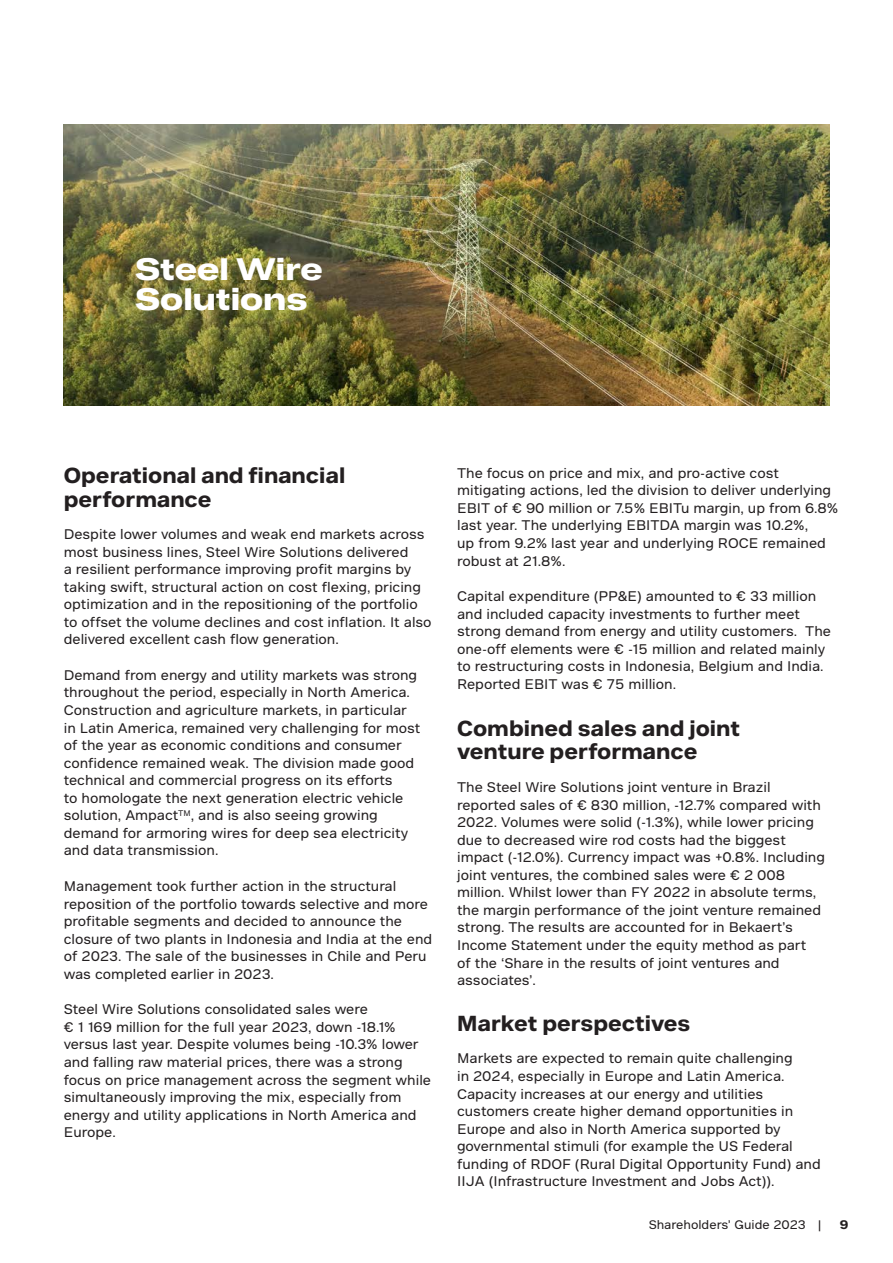
<style>
.page{position:relative;width:893px;height:1263px;background:#fff}
.page>*{position:absolute;margin:0;border:0;box-sizing:border-box;transform-origin:0 0}
.Heading3{font:700 30px "Bekaert Headline";color:#fff}
.Heading4{font:700 21px/23.1px "Bekaert Text";color:#231f20}
.Bodytext{font:13.5px/17.5px "Bekaert Text";color:#231f20}
.t1{font:12px "Bekaert Text";color:#231f20}
.t2{font:700 12px "Bekaert Text";color:#231f20}
</style>
<div class="page">
<img style="left:64px;top:124px;width:765px;height:281px">
<p class="Heading3" style="left:135px;top:249px;width:189px">Steel Wire</p>
<p class="Heading3" style="left:135px;top:279px;width:174px">Solutions</p>
<p class="Heading4" style="left:64px;top:465px;width:283px">Operational and financial performance</p>
<p class="Bodytext" style="left:64px;top:525px;width:369px">Despite lower volumes and weak end markets across most business lines, Steel Wire Solutions delivered<br>a resilient performance improving profit margins by taking swift, structural action on cost flexing, pricing optimization and in the repositioning of the portfolio to offset the volume declines and cost inflation. It also delivered excellent cash flow generation.</p>
<p class="Bodytext" style="left:64px;top:666px;width:358px">Demand from energy and utility markets was strong throughout the period, especially in North America.<br>Construction and agriculture markets, in particular in Latin America, remained very challenging for most of the year as economic conditions and consumer confidence remained weak. The division made good technical and commercial progress on its efforts<br>to homologate the next generation electric vehicle solution, Ampact<sup>TM</sup>, and is also seeing growing demand for armoring wires for deep sea electricity and data transmission.</p>
<p class="Bodytext" style="left:64px;top:877px;width:370px">Management took further action in the structural reposition of the portfolio towards selective and more profitable segments and decided to announce the closure of two plants in Indonesia and India at the end of 2023. The sale of the businesses in Chile and Peru was completed earlier in 2023.</p>
<p class="Bodytext" style="left:64px;top:1001px;width:369px">Steel Wire Solutions consolidated sales were<br>€ 1 169 million for the full year 2023, down -18.1% versus last year. Despite volumes being -10.3% lower and falling raw material prices, there was a strong focus on price management across the segment while simultaneously improving the mix, especially from energy and utility applications in North America and Europe.</p>
<p class="Bodytext" style="left:457px;top:464px;width:383px">The focus on price and mix, and pro-active cost mitigating actions, led the division to deliver underlying EBIT of € 90 million or 7.5% EBITu margin, up from 6.8% last year. The underlying EBITDA margin was 10.2%,<br>up from 9.2% last year and underlying ROCE remained robust at 21.8%.</p>
<p class="Bodytext" style="left:457px;top:587px;width:375px">Capital expenditure (PP&amp;E) amounted to € 33 million and included capacity investments to further meet strong demand from energy and utility customers. The one-off elements were € -15 million and related mainly to restructuring costs in Indonesia, Belgium and India.<br>Reported EBIT was € 75 million.</p>
<p class="Heading4" style="left:457px;top:718px;width:284px">Combined sales and joint venture performance</p>
<p class="Bodytext" style="left:457px;top:778px;width:369px">The Steel Wire Solutions joint venture in Brazil reported sales of € 830 million, -12.7% compared with 2022. Volumes were solid (-1.3%), while lower pricing due to decreased wire rod costs had the biggest impact (-12.0%). Currency impact was +0.8%. Including joint ventures, the combined sales were € 2 008 million. Whilst lower than FY 2022 in absolute terms, the margin performance of the joint venture remained strong. The results are accounted for in Bekaert’s Income Statement under the equity method as part<br>of the ‘Share in the results of joint ventures and associates’.</p>
<p class="Heading4" style="left:457px;top:1012px;width:235px">Market perspectives</p>
<p class="Bodytext" style="left:457px;top:1050px;width:365px">Markets are expected to remain quite challenging<br>in 2024, especially in Europe and Latin America.<br>Capacity increases at our energy and utilities customers create higher demand opportunities in Europe and also in North America supported by governmental stimuli (for example the US Federal funding of RDOF (Rural Digital Opportunity Fund) and IIJA (Infrastructure Investment and Jobs Act)).</p>
<p class="t1" style="left:649px;top:1217px;width:174px">Shareholders’ Guide 2023 |</p>
<p class="t2" style="left:840px;top:1217px;width:10px">9</p>
</div>
